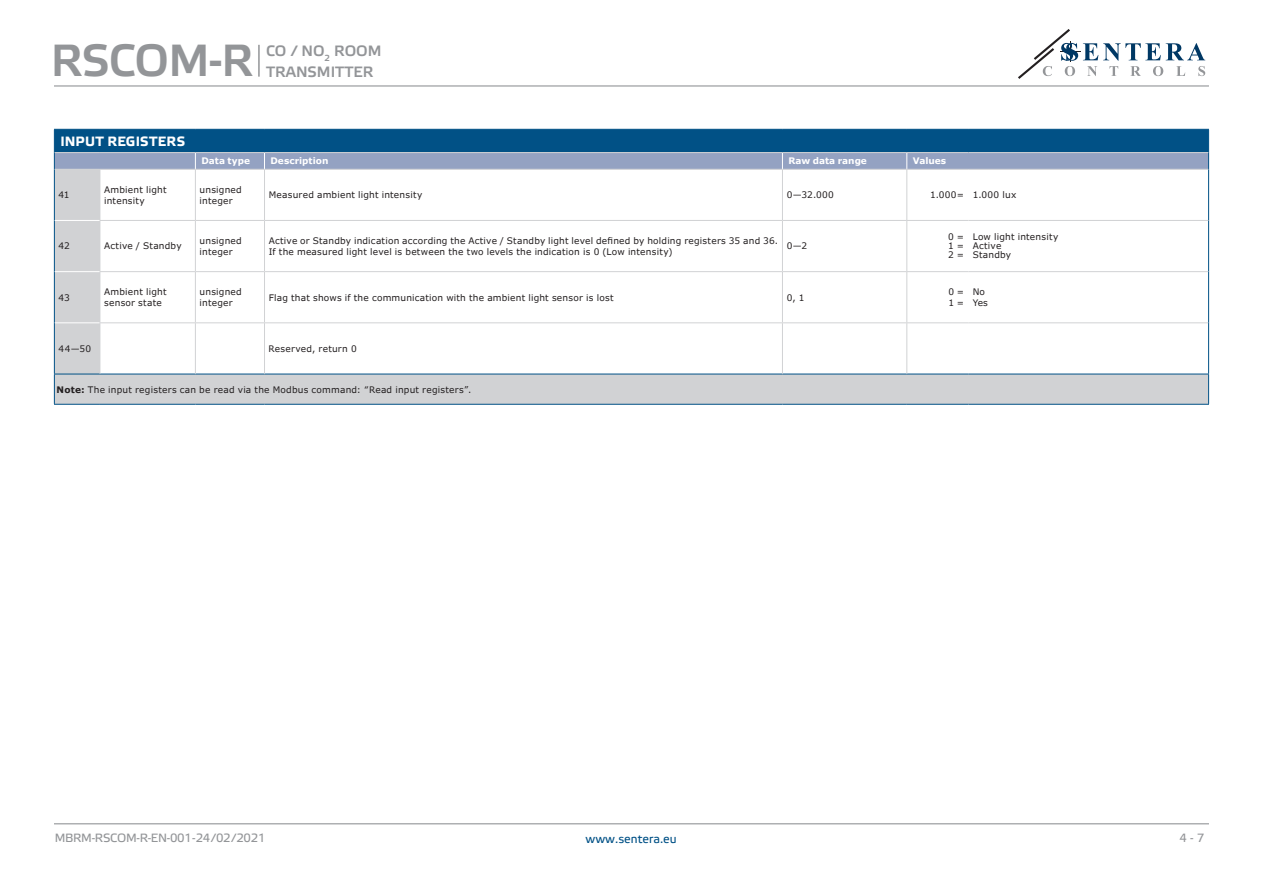
<style>
.page{position:relative;width:1263px;height:893px;background:#fff}
.page>*{position:absolute;margin:0;border:0;box-sizing:border-box;transform-origin:0 0}
.t1{font:45px "Etelka Medium Pro";letter-spacing:-.02em;color:#939598}
.t2{font:15px/21px "Etelka Medium Pro";color:#939598}
.table_text{font:700 13.5px "Etelka Text Pro";letter-spacing:.015em;color:#fff}
.t3{font:12px "Etelka Text Pro";letter-spacing:-.02em;color:#939598}
.t4{font:12px "Etelka Text Pro";color:#015186}
.Table-text-modbus{font:9px/10.8px "Verdana Pro";letter-spacing:.02em;color:#231f20}
.table_text-2{font:700 9px "Verdana Pro";letter-spacing:-.005em;color:#fff}
.s1{font-weight:700}
</style>
<div class="page">
<hr style="left:54px;top:85px;width:1155px;height:2px;background:#939598">
<hr style="left:54px;top:823px;width:1155px;height:1px;background:#939598">
<svg style="left:1018px;top:29px;width:187px;height:50px"></svg>
<hr style="left:258px;top:45px;width:2px;height:32px;background:#939598">
<svg style="left:55px;top:170px;width:1153px;height:234px"></svg>
<div style="left:264px;top:323px;width:518px;height:51px;background:#fff"></div>
<hr style="left:54px;top:169px;width:1px;height:51px;background:#015186">
<hr style="left:1208px;top:169px;width:1px;height:51px;background:#015186">
<hr style="left:54px;top:220px;width:1px;height:52px;background:#015186">
<hr style="left:1208px;top:220px;width:1px;height:52px;background:#015186">
<hr style="left:54px;top:272px;width:1px;height:51px;background:#015186">
<hr style="left:1208px;top:272px;width:1px;height:51px;background:#015186">
<hr style="left:54px;top:323px;width:1px;height:51px;background:#015186">
<hr style="left:1208px;top:323px;width:1px;height:51px;background:#015186">
<hr style="left:54px;top:374px;width:1px;height:30px;background:#015186">
<hr style="left:54px;top:374px;width:46px;height:1px;background:#015186">
<hr style="left:54px;top:404px;width:46px;height:1px;background:#015186">
<hr style="left:100px;top:404px;width:95px;height:1px;background:#015186">
<hr style="left:195px;top:404px;width:69px;height:1px;background:#015186">
<hr style="left:264px;top:404px;width:518px;height:1px;background:#015186">
<hr style="left:782px;top:404px;width:125px;height:1px;background:#015186">
<hr style="left:907px;top:404px;width:61px;height:1px;background:#015186">
<hr style="left:968px;top:404px;width:241px;height:1px;background:#015186">
<hr style="left:100px;top:374px;width:95px;height:1px;background:#015186">
<hr style="left:195px;top:374px;width:69px;height:1px;background:#015186">
<hr style="left:264px;top:374px;width:518px;height:1px;background:#015186">
<hr style="left:782px;top:374px;width:125px;height:1px;background:#015186">
<hr style="left:907px;top:374px;width:61px;height:1px;background:#015186">
<hr style="left:968px;top:374px;width:241px;height:1px;background:#015186">
<hr style="left:1208px;top:374px;width:1px;height:30px;background:#015186">
<hr style="left:55px;top:169px;width:45px;height:1px;background:#d1d2d4">
<hr style="left:100px;top:169px;width:95px;height:1px;background:#d1d2d4">
<hr style="left:195px;top:169px;width:69px;height:1px;background:#d1d2d4">
<hr style="left:264px;top:169px;width:518px;height:1px;background:#d1d2d4">
<hr style="left:782px;top:169px;width:125px;height:1px;background:#d1d2d4">
<hr style="left:907px;top:169px;width:61px;height:1px;background:#d1d2d4">
<hr style="left:968px;top:169px;width:240px;height:1px;background:#d1d2d4">
<hr style="left:100px;top:170px;width:1px;height:50px;background:#d1d2d4">
<hr style="left:195px;top:170px;width:1px;height:50px;background:#d1d2d4">
<hr style="left:264px;top:170px;width:1px;height:50px;background:#d1d2d4">
<hr style="left:782px;top:170px;width:1px;height:50px;background:#d1d2d4">
<hr style="left:906px;top:170px;width:1px;height:50px;background:#d1d2d4">
<hr style="left:100px;top:221px;width:1px;height:50px;background:#d1d2d4">
<hr style="left:195px;top:221px;width:1px;height:50px;background:#d1d2d4">
<hr style="left:264px;top:221px;width:1px;height:50px;background:#d1d2d4">
<hr style="left:782px;top:221px;width:1px;height:50px;background:#d1d2d4">
<hr style="left:906px;top:221px;width:1px;height:50px;background:#d1d2d4">
<hr style="left:100px;top:272px;width:1px;height:50px;background:#d1d2d4">
<hr style="left:195px;top:272px;width:1px;height:50px;background:#d1d2d4">
<hr style="left:264px;top:272px;width:1px;height:50px;background:#d1d2d4">
<hr style="left:782px;top:272px;width:1px;height:50px;background:#d1d2d4">
<hr style="left:906px;top:272px;width:1px;height:50px;background:#d1d2d4">
<hr style="left:100px;top:323px;width:1px;height:51px;background:#d1d2d4">
<hr style="left:195px;top:323px;width:1px;height:51px;background:#d1d2d4">
<hr style="left:264px;top:323px;width:1px;height:51px;background:#d1d2d4">
<hr style="left:782px;top:323px;width:1px;height:51px;background:#d1d2d4">
<hr style="left:906px;top:323px;width:1px;height:51px;background:#d1d2d4">
<svg style="left:54px;top:129px;width:1155px;height:40px;background:#41749f"></svg>
<hr style="left:100px;top:220px;width:95px;height:1px;background:#d1d2d4">
<hr style="left:195px;top:220px;width:69px;height:1px;background:#d1d2d4">
<hr style="left:264px;top:220px;width:518px;height:1px;background:#d1d2d4">
<hr style="left:782px;top:220px;width:125px;height:1px;background:#d1d2d4">
<hr style="left:907px;top:220px;width:61px;height:1px;background:#d1d2d4">
<hr style="left:968px;top:220px;width:240px;height:1px;background:#d1d2d4">
<hr style="left:100px;top:271px;width:95px;height:1px;background:#d1d2d4">
<hr style="left:195px;top:271px;width:69px;height:1px;background:#d1d2d4">
<hr style="left:264px;top:271px;width:518px;height:1px;background:#d1d2d4">
<hr style="left:782px;top:271px;width:125px;height:1px;background:#d1d2d4">
<hr style="left:907px;top:271px;width:61px;height:1px;background:#d1d2d4">
<hr style="left:968px;top:271px;width:240px;height:1px;background:#d1d2d4">
<hr style="left:100px;top:322px;width:95px;height:1px;background:#d1d2d4">
<hr style="left:195px;top:322px;width:69px;height:1px;background:#d1d2d4">
<hr style="left:264px;top:322px;width:518px;height:1px;background:#d1d2d4">
<hr style="left:782px;top:322px;width:125px;height:1px;background:#d1d2d4">
<hr style="left:907px;top:322px;width:61px;height:1px;background:#d1d2d4">
<hr style="left:968px;top:322px;width:240px;height:1px;background:#d1d2d4">
<hr style="left:55px;top:220px;width:45px;height:1px;background:#fff">
<hr style="left:55px;top:271px;width:45px;height:1px;background:#fff">
<hr style="left:55px;top:322px;width:45px;height:1px;background:#fff">
<h1 class="t1" style="left:51px;top:36px;width:204px">RSCOM-R</h1>
<h2 class="t2" style="left:266px;top:41px;width:117px">CO / NO<sub>2</sub> ROOM<br>TRANSMITTER</h2>
<p class="table_text" style="left:60px;top:134px;width:126px">INPUT REGISTERS</p>
<p class="table_text-2" style="left:201px;top:155px;width:50px">Data type</p>
<p class="table_text-2" style="left:270px;top:155px;width:59px">Description</p>
<p class="table_text-2" style="left:788px;top:155px;width:80px">Raw data range</p>
<p class="table_text-2" style="left:913px;top:155px;width:35px">Values</p>
<p class="Table-text-modbus" style="left:59px;top:190px;width:13px">41</p>
<p class="Table-text-modbus" style="left:104px;top:184px;width:64px">Ambient light intensity</p>
<p class="Table-text-modbus" style="left:200px;top:184px;width:44px">unsigned integer</p>
<p class="Table-text-modbus" style="left:269px;top:190px;width:155px">Measured ambient light intensity</p>
<p class="Table-text-modbus" style="left:787px;top:190px;width:49px">0—32.000</p>
<p class="Table-text-modbus" style="left:930px;top:190px;width:36px">1.000=</p>
<p class="Table-text-modbus" style="left:973px;top:190px;width:45px">1.000 lux</p>
<p class="Table-text-modbus" style="left:59px;top:241px;width:13px">42</p>
<p class="Table-text-modbus" style="left:104px;top:241px;width:79px">Active / Standby</p>
<p class="Table-text-modbus" style="left:200px;top:236px;width:44px">unsigned integer</p>
<p class="Table-text-modbus" style="left:269px;top:236px;width:511px">Active or Standby indication according the Active / Standby light level defined by holding registers 35 and 36.<br>If the measured light level is between the two levels the indication is 0 (Low intensity)</p>
<p class="Table-text-modbus" style="left:787px;top:241px;width:22px">0—2</p>
<p class="Table-text-modbus" style="left:973px;top:232px;width:87px">Low light intensity</p>
<p class="Table-text-modbus" style="left:973px;top:241px;width:30px">Active</p>
<p class="Table-text-modbus" style="left:973px;top:250px;width:40px">Standby</p>
<p class="Table-text-modbus" style="left:948px;top:232px;width:18px">0 =</p>
<p class="Table-text-modbus" style="left:948px;top:241px;width:18px">1 =</p>
<p class="Table-text-modbus" style="left:948px;top:250px;width:18px">2 =</p>
<p class="Table-text-modbus" style="left:59px;top:292px;width:13px">43</p>
<p class="Table-text-modbus" style="left:104px;top:287px;width:64px">Ambient light sensor state</p>
<p class="Table-text-modbus" style="left:200px;top:287px;width:44px">unsigned integer</p>
<p class="Table-text-modbus" style="left:269px;top:292px;width:346px">Flag that shows if the communication with the ambient light sensor is lost</p>
<p class="Table-text-modbus" style="left:787px;top:292px;width:19px">0, 1</p>
<p class="Table-text-modbus" style="left:59px;top:343px;width:34px">44—50</p>
<p class="Table-text-modbus" style="left:269px;top:343px;width:90px">Reserved, return 0</p>
<p class="Table-text-modbus" style="left:57px;top:384px;width:416px"><span class="s1">Note:</span> The input registers can be read via the Modbus command: “Read input registers”.</p>
<p class="Table-text-modbus" style="left:948px;top:287px;width:17px">0 =</p>
<p class="Table-text-modbus" style="left:948px;top:298px;width:17px">1 =</p>
<p class="Table-text-modbus" style="left:973px;top:287px;width:14px">No</p>
<p class="Table-text-modbus" style="left:973px;top:298px;width:17px">Yes</p>
<h3 class="t3" style="left:55px;top:832px;width:212px">MBRM-RSCOM-R-EN-001 - 24 / 02 / 2021</h3>
<h3 class="t4" style="left:585px;top:833px;width:93px">www.sentera.eu</h3>
<h3 class="t3" style="left:1179px;top:832px;width:27px">4 - 7</h3>
</div>
